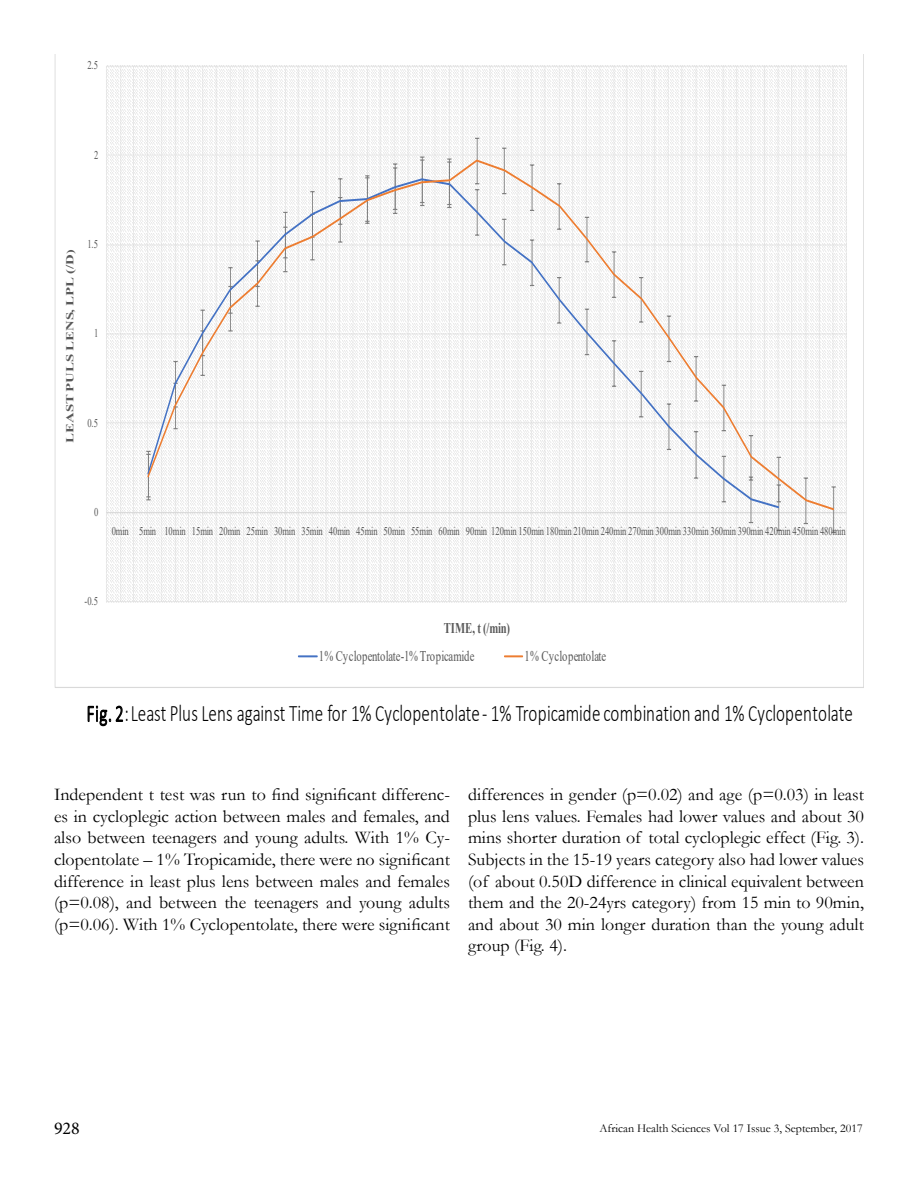
<style>
.page{position:relative;width:918px;height:1188px;background:#fff}
.page>*{position:absolute;margin:0;border:0;box-sizing:border-box;transform-origin:0 0}
.t1{font:300 23.7px "Calibri";letter-spacing:.005em;color:#000;scale:.72 1}
.t2{font:18px/21.6px "Garamond";color:#000;text-align:justify}
.t3{font:18px "Minion Pro";color:#000}
.t4{font:14.85px "Times New Roman";letter-spacing:-.01em;color:#595959;scale:.72 1}
.t5{font:700 14.85px "Times New Roman";letter-spacing:-.01em;color:#595959;scale:.72 1}
.t6{font:12px "Garamond";color:#000}
.t7{font:11.85px "Times New Roman";color:#595959;scale:.72 1}
.t8{font:700 10.65px "Times New Roman";color:#595959;scale:1.39 1}
.s1{font-size:10.05px}
</style>
<div class="page">
<svg style="left:88px;top:705px;width:35px;height:21px"></svg>
<svg style="left:55px;top:54px;width:809px;height:634px"></svg>
<p class="t7" style="left:87px;top:57px;width:16px">2.5</p>
<p class="t7" style="left:94px;top:146px;width:7px">2</p>
<p class="t8" style="left:62px;top:443px;width:141px;rotate:-90deg">LEAST PULS LENS, LPL (/D<span class="s1">)</span></p>
<p class="t7" style="left:87px;top:236px;width:16px">1.5</p>
<p class="t7" style="left:94px;top:325px;width:7px">1</p>
<p class="t7" style="left:87px;top:414px;width:16px">0.5</p>
<p class="t7" style="left:94px;top:504px;width:7px">0</p>
<p class="t7" style="left:112px;top:522px;width:1021px">0min 5min 10min 15min 20min 25min 30min 35min 40min 45min 50min 55min 60min 90min 120min 150min 180min 210min 240min 270min 300min 330min 360min 390min 420min 450min 480min</p>
<p class="t7" style="left:85px;top:593px;width:20px">-0.5</p>
<p class="t5" style="left:444px;top:617px;width:94px">TIME, t (/min)</p>
<p class="t4" style="left:319px;top:646px;width:218px">1% Cyclopentolate-1% Tropicamide</p>
<p class="t4" style="left:525px;top:646px;width:115px">1% Cyclopentolate</p>
<h1 class="t1" style="left:87px;top:699px;width:1066px">Fig. 2: Least Plus Lens against Time for 1% Cyclopentolate - 1% Tropicamide combination and 1% Cyclopentolate</h1>
<p class="t2" style="left:54px;top:783px;width:398px">Independent t test was run to find significant differenc&shy;es in cycloplegic action between males and females, and also between teenagers and young adults. With 1% Cy&shy;clopentolate – 1% Tropicamide, there were no significant difference in least plus lens between males and females (p=0.08), and between the teenagers and young adults (p=0.06). With 1% Cyclopentolate, there were significant</p>
<p class="t2" style="left:468px;top:783px;width:398px">differences in gender (p=0.02) and age (p=0.03) in least plus lens values. Females had lower values and about 30 mins shorter duration of total cycloplegic effect (Fig. 3).<br>Subjects in the 15-19 years category also had lower values (of about 0.50D difference in clinical equivalent between them and the 20-24yrs category) from 15 min to 90min, and about 30 min longer duration than the young adult group (Fig. 4).</p>
<p class="t3" style="left:54px;top:1116px;width:27px">928</p>
<p class="t6" style="left:599px;top:1120px;width:265px">African Health Sciences Vol 17 Issue 3, September, 2017</p>
</div>
